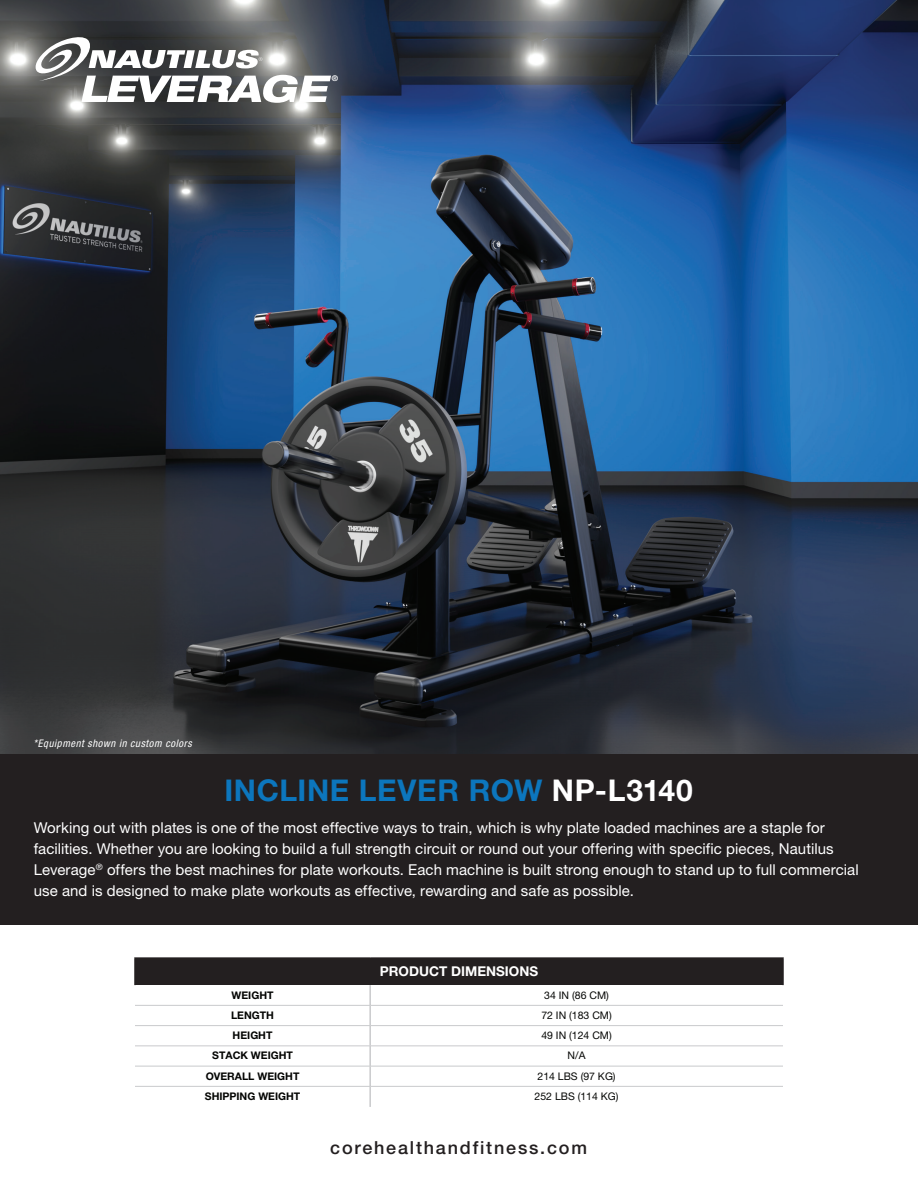
<style>
.page{position:relative;width:918px;height:1188px;background:#fff}
.page>*{position:absolute;margin:0;border:0;box-sizing:border-box;transform-origin:0 0}
.t1{font:700 30px "Helvetica Neue LT Pro";letter-spacing:.02em;color:#0c76bd}
.t2{font:500 18px "Helvetica Neue LT Pro";letter-spacing:.1em;color:#231f20}
.t3{font:15px/21px "Helvetica Neue LT Pro";letter-spacing:.005em;color:#fff}
.t4{font:700 13.5px "Helvetica Neue LT Pro";color:#fff}
.t5{font:10.5px "Helvetica Neue LT Pro";color:#040503}
.t6{font:700 10.5px "Helvetica Neue LT Pro";color:#040503}
.t7{font:italic condensed 10.5px "Helvetica Neue LT Std";letter-spacing:.055em;color:#fff}
.t8{font:700 7.8px "Helvetica Neue LT Pro";color:#fff}
.s1{color:#fff}
</style>
<div class="page">
<img style="left:0;top:0;width:918px;height:754px">
<div style="left:0;top:754px;width:918px;height:170px;background:#231f20"></div>
<div style="left:135px;top:958px;width:648px;height:27px;background:#231f20"></div>
<hr style="left:134px;top:957px;width:236px;height:2px;background:#231f20">
<hr style="left:134px;top:959px;width:2px;height:26px;background:#231f20">
<hr style="left:370px;top:957px;width:414px;height:2px;background:#231f20">
<hr style="left:782px;top:959px;width:2px;height:26px;background:#231f20">
<hr style="left:369px;top:985px;width:2px;height:20px;background:#c9cacc">
<svg style="left:369px;top:1006px;width:2px;height:19px"></svg>
<hr style="left:369px;top:1026px;width:2px;height:20px;background:#c9cacc">
<hr style="left:369px;top:1046px;width:2px;height:20px;background:#c9cacc">
<hr style="left:369px;top:1066px;width:2px;height:20px;background:#c9cacc">
<hr style="left:369px;top:1087px;width:2px;height:20px;background:#c9cacc">
<hr style="left:135px;top:1005px;width:235px;height:1px;background:#c9cacc">
<hr style="left:370px;top:1005px;width:413px;height:1px;background:#c9cacc">
<hr style="left:135px;top:1025px;width:235px;height:1px;background:#c9cacc">
<hr style="left:370px;top:1025px;width:413px;height:1px;background:#c9cacc">
<hr style="left:135px;top:1046px;width:235px;height:1px;background:#c9cacc">
<hr style="left:370px;top:1046px;width:413px;height:1px;background:#c9cacc">
<hr style="left:135px;top:1066px;width:235px;height:1px;background:#c9cacc">
<hr style="left:370px;top:1066px;width:413px;height:1px;background:#c9cacc">
<hr style="left:135px;top:1086px;width:235px;height:1px;background:#c9cacc">
<hr style="left:370px;top:1086px;width:413px;height:1px;background:#c9cacc">
<svg style="left:33px;top:34px;width:298px;height:69px"></svg>
<p class="t8" style="left:332px;top:73px;width:8px">®</p>
<p class="t7" style="left:33px;top:737px;width:160px">*Equipment shown in custom colors</p>
<h1 class="t1" style="left:224px;top:772px;width:470px">INCLINE LEVER ROW <span class="s1">NP-L3140</span></h1>
<p class="t3" style="left:34px;top:817px;width:827px">Working out with plates is one of the most effective ways to train, which is why plate loaded machines are a staple for facilities. Whether you are looking to build a full strength circuit or round out your offering with specific pieces, Nautilus Leverage<sup>®</sup> offers the best machines for plate workouts. Each machine is built strong enough to stand up to full commercial use and is designed to make plate workouts as effective, rewarding and safe as possible.</p>
<p class="t4" style="left:380px;top:963px;width:160px">PRODUCT DIMENSIONS</p>
<p class="t6" style="left:232px;top:988px;width:43px">WEIGHT</p>
<p class="t5" style="left:544px;top:989px;width:66px">34 IN (86 CM)</p>
<p class="t6" style="left:231px;top:1009px;width:44px">LENGTH</p>
<p class="t5" style="left:541px;top:1009px;width:72px">72 IN (183 CM)</p>
<p class="t6" style="left:233px;top:1029px;width:41px">HEIGHT</p>
<p class="t5" style="left:541px;top:1029px;width:72px">49 IN (124 CM)</p>
<p class="t6" style="left:212px;top:1049px;width:82px">STACK WEIGHT</p>
<p class="t5" style="left:568px;top:1049px;width:19px">N/A</p>
<p class="t6" style="left:206px;top:1069px;width:95px">OVERALL WEIGHT</p>
<p class="t5" style="left:537px;top:1070px;width:80px">214 LBS (97 KG)</p>
<p class="t6" style="left:205px;top:1090px;width:97px">SHIPPING WEIGHT</p>
<p class="t5" style="left:535px;top:1090px;width:86px">252 LBS (114 KG)</p>
<p class="t2" style="left:330px;top:1137px;width:258px">corehealthandfitness.com</p>
</div>
